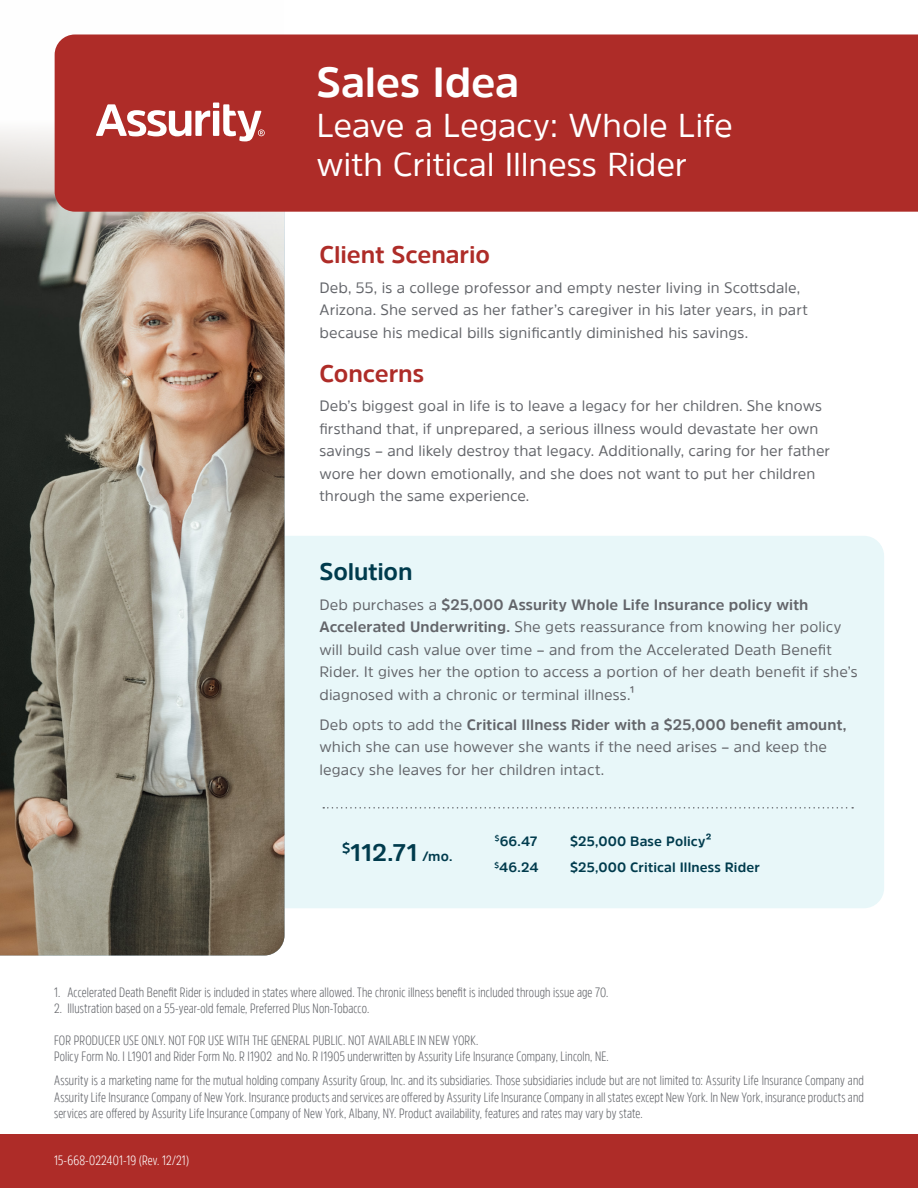
<style>
.page{position:relative;width:918px;height:1188px;background:#fff}
.page>*{position:absolute;margin:0;border:0;box-sizing:border-box;transform-origin:0 0}
.H2_-_28pt_Bold_30_pt{font:700 42px "Amsi Pro";letter-spacing:-.005em;color:#fff}
.H2_-_28pt_Bold_30_pt-2{font:33px/39.6px "Amsi Pro";letter-spacing:-.005em;color:#fff}
.H5_16pt_18pt_leading{font:700 24px "Amsi Pro";letter-spacing:-.005em;color:#ae2c28}
.H5_16pt_18pt_leading-2{font:700 24px "Amsi Pro";letter-spacing:-.01em;color:#003b4d}
.Body_10pt_15pt_leadi{font:15px/22.5px "Amsi Pro";letter-spacing:.005em;color:#63656a}
.H5_16pt_18pt_leading-3{font:15px/22.5px "Amsi Pro";letter-spacing:.005em;color:#63656a}
.Disclaimer_9pt_conde{font:300 13.5px/16.2px "Amsi Pro Cond";letter-spacing:.01em;color:#63656a;text-align:justify}
.H5_16pt_18pt_leading-4{font:700 13.5px "Amsi Pro";letter-spacing:.01em;color:#003b4d}
.Disclaimer_9pt_conde-2{font:300 13.5px "Amsi Pro Cond";letter-spacing:.005em;color:#fff}
.s1{font-weight:700}
.s2{font-size:13.5px}
</style>
<div class="page">
<div style="left:0;top:1135px;width:918px;height:53px;background:#ae2c28"></div>
<div style="left:285px;top:536px;width:599px;height:372px;background:#e8f7f9"></div>
<img style="left:0;top:119px;width:285px;height:837px">
<svg style="left:323px;top:807px;width:530px;height:2px"></svg>
<div style="left:55px;top:34px;width:863px;height:178px;background:#ae2c28"></div>
<svg style="left:96px;top:103px;width:169px;height:38px"></svg>
<p class="H2_-_28pt_Bold_30_pt" style="left:316px;top:53px;width:204px">Sales Idea</p>
<p class="H2_-_28pt_Bold_30_pt-2" style="left:316px;top:104px;width:418px">Leave a Legacy: Whole Life with Critical Illness Rider</p>
<p class="H5_16pt_18pt_leading" style="left:320px;top:238px;width:172px">Client Scenario</p>
<p class="H5_16pt_18pt_leading-3" style="left:320px;top:276px;width:490px">Deb, 55, is a college professor and empty nester living in Scottsdale,<br>Arizona. She served as her father’s caregiver in his later years, in part because his medical bills significantly diminished his savings.</p>
<p class="H5_16pt_18pt_leading" style="left:320px;top:357px;width:106px">Concerns</p>
<p class="Body_10pt_15pt_leadi" style="left:320px;top:394px;width:512px">Deb’s biggest goal in life is to leave a legacy for her children. She knows firsthand that, if unprepared, a serious illness would devastate her own savings – and likely destroy that legacy. Additionally, caring for her father wore her down emotionally, and she does not want to put her children through the same experience.</p>
<p class="H5_16pt_18pt_leading-2" style="left:320px;top:555px;width:95px">Solution</p>
<p class="Body_10pt_15pt_leadi" style="left:320px;top:593px;width:540px">Deb purchases a <span class="s1">$25,000 Assurity Whole Life Insurance policy with Accelerated Underwriting.</span> She gets reassurance from knowing her policy will build cash value over time – and from the Accelerated Death Benefit Rider. It gives her the option to access a portion of her death benefit if she’s diagnosed with a chronic or terminal illness.¹</p>
<p class="Body_10pt_15pt_leadi" style="left:320px;top:713px;width:529px">Deb opts to add the <span class="s1">Critical Illness Rider with a $25,000 benefit amount, </span>which she can use however she wants if the need arises – and keep the legacy she leaves for her children intact.</p>
<p class="H5_16pt_18pt_leading-2" style="left:342px;top:836px;width:112px"><sup>$</sup>112.71 <span class="s2">/mo.</span></p>
<p class="H5_16pt_18pt_leading-4" style="left:495px;top:832px;width:44px"><sup>$</sup>66.47</p>
<p class="H5_16pt_18pt_leading-4" style="left:570px;top:832px;width:143px">$25,000 Base Policy²</p>
<p class="H5_16pt_18pt_leading-4" style="left:494px;top:858px;width:46px"><sup>$</sup>46.24</p>
<p class="H5_16pt_18pt_leading-4" style="left:570px;top:858px;width:192px">$25,000 Critical Illness Rider</p>
<p class="Disclaimer_9pt_conde" style="left:54px;top:983px;width:556px">1. Accelerated Death Benefit Rider is included in states where allowed. The chronic illness benefit is included through issue age 70.</p>
<p class="Disclaimer_9pt_conde" style="left:54px;top:1000px;width:317px">2. Illustration based on a 55-year-old female, Preferred Plus Non-Tobacco.</p>
<p class="Disclaimer_9pt_conde" style="left:54px;top:1032px;width:426px">FOR PRODUCER USE ONLY. NOT FOR USE WITH THE GENERAL PUBLIC. NOT AVAILABLE IN NEW YORK.</p>
<p class="Disclaimer_9pt_conde" style="left:54px;top:1048px;width:556px">Policy Form No. I L1901 and Rider Form No. R I1902 and No. R I1905 underwritten by Assurity Life Insurance Company, Lincoln, NE.</p>
<p class="Disclaimer_9pt_conde" style="left:54px;top:1072px;width:812px">Assurity is a marketing name for the mutual holding company Assurity Group, Inc. and its subsidiaries. Those subsidiaries include but are not limited to: Assurity Life Insurance Company and Assurity Life Insurance Company of New York. Insurance products and services are offered by Assurity Life Insurance Company in all states except New York. In New York, insurance products and services are offered by Assurity Life Insurance Company of New York, Albany, NY. Product availability, features and rates may vary by state.</p>
<p class="Disclaimer_9pt_conde-2" style="left:54px;top:1151px;width:137px">15-668-022401-19 (Rev. 12/21)</p>
</div>
